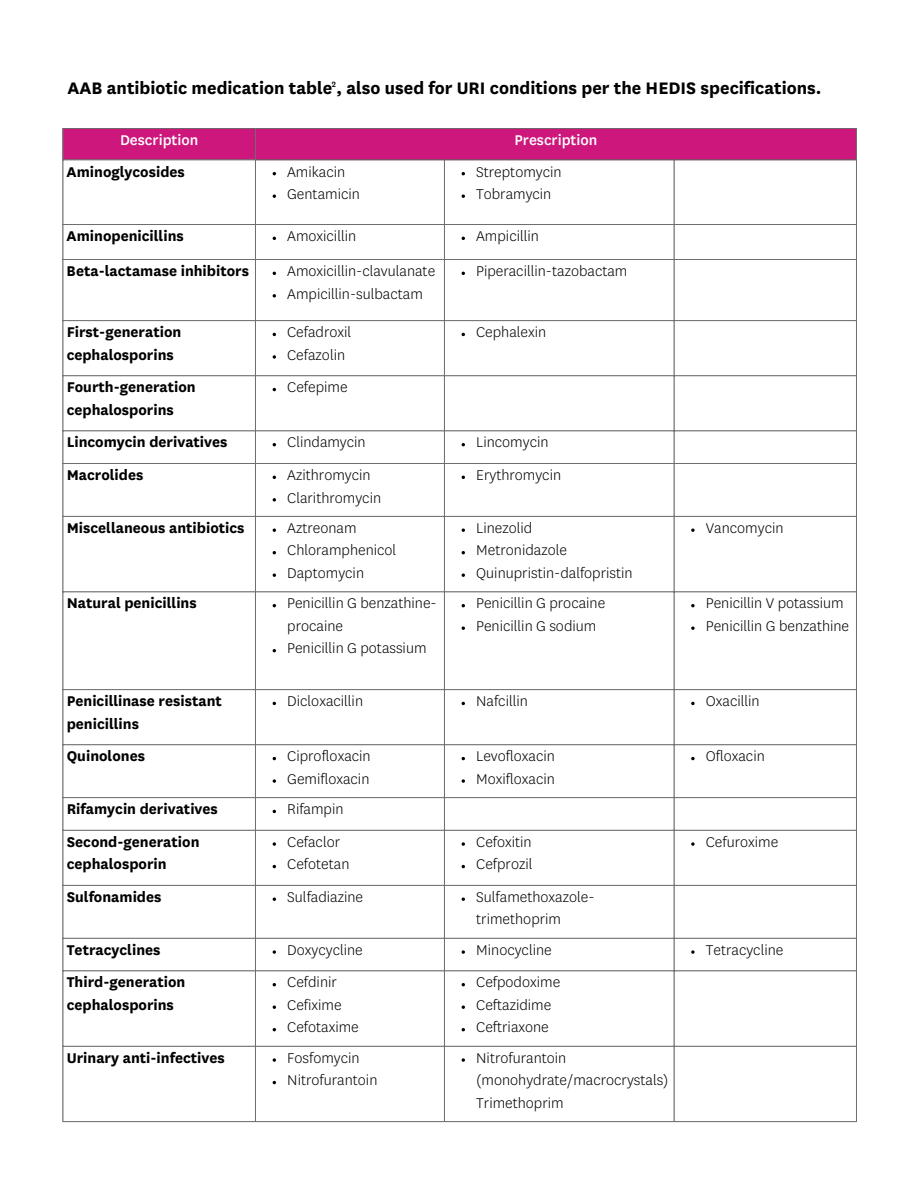
<style>
.page{position:relative;width:918px;height:1188px;background:#fff}
.page>*{position:absolute;margin:0;border:0;box-sizing:border-box;transform-origin:0 0}
.t1{font:700 19.5px "Centene Sans";color:#000}
.t2{font:300 16.5px/22.5px "Centene Sans";color:#000}
.t3{font:700 16.5px/22.5px "Centene Sans";color:#000}
.t4{font:500 16.5px "Centene Sans";color:#fff}
</style>
<div class="page">
<div style="left:64px;top:129px;width:792px;height:31px;background:#cd177d"></div>
<svg style="left:64px;top:321px;width:191px;height:725px"></svg>
<hr style="left:63px;top:129px;width:1px;height:992px;background:#6e6e6e">
<hr style="left:255px;top:129px;width:1px;height:992px;background:#6e6e6e">
<hr style="left:444px;top:160px;width:1px;height:961px;background:#6e6e6e">
<hr style="left:674px;top:160px;width:1px;height:961px;background:#6e6e6e">
<hr style="left:856px;top:129px;width:1px;height:992px;background:#6e6e6e">
<hr style="left:63px;top:128px;width:794px;height:1px;background:#6e6e6e">
<hr style="left:63px;top:160px;width:794px;height:1px;background:#6e6e6e">
<hr style="left:63px;top:224px;width:794px;height:1px;background:#6e6e6e">
<hr style="left:63px;top:259px;width:794px;height:1px;background:#6e6e6e">
<hr style="left:63px;top:320px;width:794px;height:1px;background:#6e6e6e">
<hr style="left:63px;top:375px;width:794px;height:1px;background:#6e6e6e">
<hr style="left:63px;top:431px;width:794px;height:1px;background:#6e6e6e">
<hr style="left:63px;top:463px;width:794px;height:1px;background:#6e6e6e">
<hr style="left:63px;top:516px;width:794px;height:1px;background:#6e6e6e">
<hr style="left:63px;top:592px;width:794px;height:1px;background:#6e6e6e">
<hr style="left:63px;top:689px;width:794px;height:1px;background:#6e6e6e">
<hr style="left:63px;top:744px;width:794px;height:1px;background:#6e6e6e">
<hr style="left:63px;top:797px;width:794px;height:1px;background:#6e6e6e">
<hr style="left:63px;top:830px;width:794px;height:1px;background:#6e6e6e">
<hr style="left:63px;top:885px;width:794px;height:1px;background:#6e6e6e">
<hr style="left:63px;top:938px;width:794px;height:1px;background:#6e6e6e">
<hr style="left:63px;top:971px;width:794px;height:1px;background:#6e6e6e">
<hr style="left:63px;top:1046px;width:794px;height:1px;background:#6e6e6e">
<hr style="left:63px;top:1121px;width:794px;height:1px;background:#6e6e6e">
<svg style="left:273px;top:294px;width:3px;height:4px"></svg>
<svg style="left:273px;top:355px;width:3px;height:4px"></svg>
<svg style="left:273px;top:498px;width:3px;height:4px"></svg>
<svg style="left:691px;top:529px;width:4px;height:3px"></svg>
<svg style="left:691px;top:604px;width:4px;height:3px"></svg>
<svg style="left:691px;top:627px;width:4px;height:3px"></svg>
<svg style="left:691px;top:702px;width:4px;height:3px"></svg>
<svg style="left:273px;top:779px;width:3px;height:4px"></svg>
<svg style="left:462px;top:779px;width:3px;height:4px"></svg>
<svg style="left:691px;top:757px;width:4px;height:3px"></svg>
<svg style="left:273px;top:842px;width:3px;height:4px"></svg>
<svg style="left:462px;top:842px;width:3px;height:4px"></svg>
<svg style="left:691px;top:842px;width:4px;height:4px"></svg>
<svg style="left:273px;top:950px;width:3px;height:4px"></svg>
<svg style="left:462px;top:950px;width:3px;height:4px"></svg>
<svg style="left:691px;top:950px;width:4px;height:4px"></svg>
<svg style="left:273px;top:1058px;width:3px;height:4px"></svg>
<svg style="left:462px;top:1058px;width:3px;height:4px"></svg>
<h3 class="t1" style="left:67px;top:80px;width:756px">AAB antibiotic medication table<sup>2</sup>, also used for URI conditions per the HEDIS specifications.</h3>
<p class="t4" style="left:120px;top:133px;width:80px">Description</p>
<p class="t4" style="left:515px;top:133px;width:84px">Prescription</p>
<p class="t3" style="left:67px;top:161px;width:120px">Aminoglycosides</p>
<p class="t2" style="left:287px;top:161px;width:60px">Amikacin</p>
<p class="t2" style="left:287px;top:184px;width:74px">Gentamicin</p>
<p class="t2" style="left:476px;top:161px;width:87px">Streptomycin</p>
<p class="t2" style="left:476px;top:184px;width:77px">Tobramycin</p>
<p class="t3" style="left:67px;top:226px;width:119px">Aminopenicillins</p>
<p class="t2" style="left:287px;top:226px;width:71px">Amoxicillin</p>
<p class="t2" style="left:476px;top:226px;width:64px">Ampicillin</p>
<p class="t3" style="left:67px;top:261px;width:184px">Beta-lactamase inhibitors</p>
<p class="t2" style="left:287px;top:261px;width:150px">Amoxicillin-clavulanate</p>
<p class="t2" style="left:287px;top:283px;width:137px">Ampicillin-sulbactam</p>
<p class="t2" style="left:476px;top:261px;width:153px">Piperacillin-tazobactam</p>
<p class="t3" style="left:67px;top:322px;width:116px">First-generation cephalosporins</p>
<p class="t2" style="left:287px;top:322px;width:66px">Cefadroxil</p>
<p class="t2" style="left:287px;top:344px;width:59px">Cefazolin</p>
<p class="t2" style="left:476px;top:322px;width:72px">Cephalexin</p>
<p class="t3" style="left:67px;top:377px;width:131px">Fourth-generation cephalosporins</p>
<p class="t2" style="left:287px;top:377px;width:62px">Cefepime</p>
<p class="t3" style="left:67px;top:432px;width:162px">Lincomycin derivatives</p>
<p class="t2" style="left:287px;top:432px;width:80px">Clindamycin</p>
<p class="t2" style="left:476px;top:432px;width:74px">Lincomycin</p>
<p class="t3" style="left:67px;top:465px;width:78px">Macrolides</p>
<p class="t2" style="left:287px;top:465px;width:85px">Azithromycin</p>
<p class="t2" style="left:287px;top:487px;width:95px">Clarithromycin</p>
<p class="t2" style="left:476px;top:465px;width:86px">Erythromycin</p>
<p class="t3" style="left:67px;top:517px;width:179px">Miscellaneous antibiotics</p>
<p class="t2" style="left:287px;top:517px;width:71px">Aztreonam</p>
<p class="t2" style="left:287px;top:540px;width:111px">Chloramphenicol</p>
<p class="t2" style="left:287px;top:562px;width:78px">Daptomycin</p>
<p class="t3" style="left:67px;top:593px;width:132px">Natural penicillins</p>
<p class="t2" style="left:287px;top:593px;width:151px">Penicillin G benzathine&shy;procaine</p>
<p class="t2" style="left:287px;top:638px;width:141px">Penicillin G potassium</p>
<p class="t2" style="left:476px;top:517px;width:58px">Linezolid</p>
<p class="t2" style="left:476px;top:540px;width:92px">Metronidazole</p>
<p class="t2" style="left:476px;top:562px;width:158px">Quinupristin-dalfopristin</p>
<p class="t2" style="left:476px;top:593px;width:131px">Penicillin G procaine</p>
<p class="t2" style="left:476px;top:615px;width:122px">Penicillin G sodium</p>
<p class="t2" style="left:706px;top:517px;width:79px">Vancomycin</p>
<p class="t2" style="left:706px;top:593px;width:139px">Penicillin V potassium</p>
<p class="t2" style="left:706px;top:615px;width:145px">Penicillin G benzathine</p>
<p class="t3" style="left:67px;top:691px;width:157px">Penicillinase resistant penicillins</p>
<p class="t2" style="left:287px;top:691px;width:77px">Dicloxacillin</p>
<p class="t2" style="left:476px;top:691px;width:53px">Nafcillin</p>
<p class="t2" style="left:706px;top:691px;width:55px">Oxacillin</p>
<p class="t3" style="left:67px;top:746px;width:80px">Quinolones</p>
<p class="t2" style="left:287px;top:746px;width:85px">Ciprofloxacin</p>
<p class="t2" style="left:287px;top:768px;width:84px">Gemifloxacin</p>
<p class="t2" style="left:476px;top:746px;width:80px">Levofloxacin</p>
<p class="t2" style="left:476px;top:768px;width:80px">Moxifloxacin</p>
<p class="t2" style="left:706px;top:746px;width:61px">Ofloxacin</p>
<p class="t3" style="left:67px;top:799px;width:153px">Rifamycin derivatives</p>
<p class="t2" style="left:287px;top:799px;width:58px">Rifampin</p>
<p class="t3" style="left:67px;top:831px;width:134px">Second-generation cephalosporin</p>
<p class="t2" style="left:287px;top:831px;width:54px">Cefaclor</p>
<p class="t2" style="left:287px;top:854px;width:64px">Cefotetan</p>
<p class="t2" style="left:476px;top:831px;width:57px">Cefoxitin</p>
<p class="t2" style="left:476px;top:854px;width:58px">Cefprozil</p>
<p class="t2" style="left:706px;top:831px;width:74px">Cefuroxime</p>
<p class="t3" style="left:67px;top:886px;width:96px">Sulfonamides</p>
<p class="t2" style="left:287px;top:886px;width:77px">Sulfadiazine</p>
<p class="t2" style="left:476px;top:886px;width:120px">Sulfamethoxazole&shy;trimethoprim</p>
<p class="t3" style="left:67px;top:939px;width:95px">Tetracyclines</p>
<p class="t2" style="left:287px;top:939px;width:77px">Doxycycline</p>
<p class="t2" style="left:476px;top:939px;width:77px">Minocycline</p>
<p class="t2" style="left:706px;top:939px;width:79px">Tetracycline</p>
<p class="t3" style="left:67px;top:972px;width:120px">Third-generation cephalosporins</p>
<p class="t2" style="left:287px;top:972px;width:51px">Cefdinir</p>
<p class="t2" style="left:476px;top:972px;width:85px">Cefpodoxime</p>
<p class="t2" style="left:476px;top:994px;width:77px">Ceftazidime</p>
<p class="t2" style="left:476px;top:1017px;width:74px">Ceftriaxone</p>
<p class="t2" style="left:287px;top:994px;width:56px">Cefixime</p>
<p class="t2" style="left:287px;top:1017px;width:73px">Cefotaxime</p>
<p class="t3" style="left:67px;top:1047px;width:160px">Urinary anti-infectives</p>
<p class="t2" style="left:287px;top:1047px;width:74px">Fosfomycin</p>
<p class="t2" style="left:287px;top:1070px;width:92px">Nitrofurantoin</p>
<p class="t2" style="left:476px;top:1047px;width:194px">Nitrofurantoin (monohydrate/macrocrystals)<br>Trimethoprim</p>
</div>
